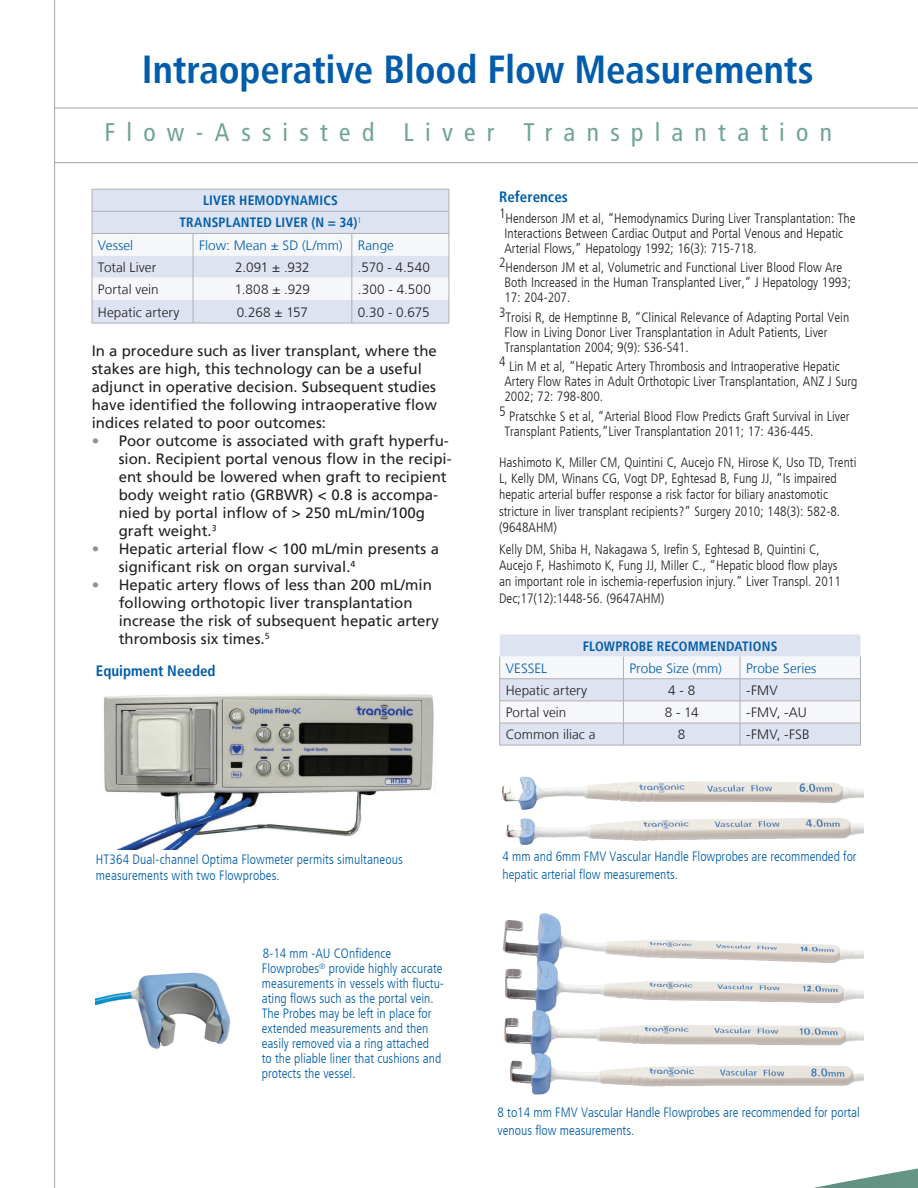
<style>
.page{position:relative;width:918px;height:1188px;background:#fff}
.page>*{position:absolute;margin:0;border:0;box-sizing:border-box;transform-origin:0 0}
.Subheading_Gray{font:700 condensed 39px "Frutiger LT";letter-spacing:-.005em;color:#015dab}
.Wide_Spaced_Green_Le{font:condensed 25.5px "Frutiger LT";letter-spacing:.445em;color:#71a492}
.t1{font:15px/18px "Frutiger LT";color:#231f20}
.t2{font:700 condensed 15px "Frutiger LT";color:#015dab}
.t3{font:300 condensed 13.5px/15px "Frutiger LT";color:#231f20}
.Captions_Green{font:300 condensed 13.5px/15px "Frutiger LT";color:#015dab}
.Cell_Style{font:300 13.5px "Frutiger LT";letter-spacing:.005em;color:#231f20}
.Table_Heading{font:700 condensed 13.5px "Frutiger LT";letter-spacing:.015em;color:#015dab}
.Cell_Style-2{font:300 13.5px "Frutiger LT";letter-spacing:.005em;color:#015dab}
.s1{color:#919295}
</style>
<div class="page">
<hr style="left:54px;top:107px;width:864px;height:2px;background:#aeafb3">
<hr style="left:54px;top:0;width:1px;height:1188px;background:#aeafb3">
<hr style="left:54px;top:162px;width:864px;height:1px;background:#aeafb3">
<img style="left:103px;top:694px;width:331px;height:156px">
<hr style="left:500px;top:745px;width:123px;height:1px;background:#aeafb3">
<hr style="left:623px;top:745px;width:117px;height:1px;background:#aeafb3">
<hr style="left:740px;top:745px;width:121px;height:1px;background:#aeafb3">
<svg style="left:499px;top:634px;width:362px;height:111px"></svg>
<hr style="left:500px;top:678px;width:123px;height:1px;background:#aeafb3">
<hr style="left:623px;top:678px;width:117px;height:1px;background:#aeafb3">
<hr style="left:740px;top:678px;width:121px;height:1px;background:#aeafb3">
<img style="left:96px;top:972px;width:134px;height:77px">
<img style="left:502px;top:913px;width:362px;height:181px">
<svg style="left:92px;top:189px;width:358px;height:134px"></svg>
<hr style="left:92px;top:323px;width:101px;height:1px;background:#aeafb3">
<hr style="left:193px;top:323px;width:159px;height:1px;background:#aeafb3">
<hr style="left:352px;top:323px;width:97px;height:1px;background:#aeafb3">
<img style="left:502px;top:776px;width:362px;height:69px">
<svg style="left:814px;top:1168px;width:104px;height:20px"></svg>
<p class="Subheading_Gray" style="left:142px;top:47px;width:673px">Intraoperative Blood Flow Measurements</p>
<p class="Wide_Spaced_Green_Le" style="left:104px;top:117px;width:729px">Flow-Assisted Liver Transplantation</p>
<p class="Table_Heading" style="left:203px;top:193px;width:136px">LIVER HEMODYNAMICS</p>
<p class="Table_Heading" style="left:180px;top:215px;width:183px">TRANSPLANTED LIVER (N = 34)<sup>1</sup></p>
<p class="Cell_Style-2" style="left:98px;top:237px;width:37px">Vessel</p>
<p class="Cell_Style-2" style="left:199px;top:237px;width:145px">Flow: Mean ± SD (L/mm)</p>
<p class="Cell_Style-2" style="left:358px;top:237px;width:38px">Range</p>
<p class="Cell_Style" style="left:98px;top:259px;width:60px">Total Liver</p>
<p class="Cell_Style" style="left:235px;top:259px;width:76px">2.091 ± .932</p>
<p class="Cell_Style" style="left:358px;top:259px;width:74px">.570 - 4.540</p>
<p class="Cell_Style" style="left:98px;top:282px;width:62px">Portal vein</p>
<p class="Cell_Style" style="left:235px;top:282px;width:77px">1.808 ± .929</p>
<p class="Cell_Style" style="left:358px;top:282px;width:75px">.300 - 4.500</p>
<p class="Cell_Style" style="left:98px;top:304px;width:83px">Hepatic artery</p>
<p class="Cell_Style" style="left:237px;top:304px;width:73px">0.268 ± 157</p>
<p class="Cell_Style" style="left:358px;top:304px;width:73px">0.30 - 0.675</p>
<p class="t1" style="left:92px;top:341px;width:347px">In a procedure such as liver transplant, where the stakes are high, this technology can be a useful adjunct in operative decision. Subsequent studies have identified the following intraoperative flow indices related to poor outcomes:</p>
<p class="t1" style="left:119px;top:431px;width:334px;text-indent:-27px"><span class="s1">•</span> Poor outcome is associated with graft hyperfu&shy;sion. Recipient portal venous flow in the recipi&shy;ent should be lowered when graft to recipient body weight ratio (GRBWR) &lt; 0.8 is accompa&shy;nied by portal inflow of &gt; 250 mL/min/100g graft weight.<sup>3</sup></p>
<p class="t1" style="left:119px;top:539px;width:322px;text-indent:-27px"><span class="s1">•</span> Hepatic arterial flow &lt; 100 mL/min presents a significant risk on organ survival.<sup>4</sup></p>
<p class="t1" style="left:119px;top:575px;width:322px;text-indent:-27px"><span class="s1">•</span> Hepatic artery flows of less than 200 mL/min following orthotopic liver transplantation increase the risk of subsequent hepatic artery thrombosis six times.<sup>5</sup></p>
<p class="t2" style="left:96px;top:662px;width:121px">Equipment Needed</p>
<p class="Captions_Green" style="left:96px;top:851px;width:309px;line-height:16.2px">HT364 Dual-channel Optima Flowmeter permits simultaneous measurements with two Flowprobes.</p>
<p class="Captions_Green" style="left:262px;top:946px;width:184px">8-14 mm -AU COnfidence<br>Flowprobes<sup>®</sup> provide highly accurate measurements in vessels with fluctu&shy;ating flows such as the portal vein.<br>The Probes may be left in place for extended measurements and then easily removed via a ring attached<br>to the pliable liner that cushions and protects the vessel.</p>
<p class="t2" style="left:499px;top:188px;width:70px">References</p>
<p class="t3" style="left:504px;top:211px;width:353px;text-indent:-5px">1Henderson JM et al, “Hemodynamics During Liver Transplantation: The<br>Interactions Between Cardiac Output and Portal Venous and Hepatic<br>Arterial Flows,” Hepatology 1992; 16(3): 715-718.</p>
<p class="t3" style="left:504px;top:260px;width:348px;text-indent:-5px">2Henderson JM et al, Volumetric and Functional Liver Blood Flow Are<br>Both Increased in the Human Transplanted Liver,” J Hepatology 1993;<br>17: 204-207.</p>
<p class="t3" style="left:504px;top:310px;width:346px;text-indent:-5px">3Troisi R, de Hemptinne B, “Clinical Relevance of Adapting Portal Vein<br>Flow in Living Donor Liver Transplantation in Adult Patients, Liver<br>Transplantation 2004; 9(9): S36-S41.</p>
<p class="t3" style="left:504px;top:359px;width:355px;text-indent:-5px">4 Lin M et al, “Hepatic Artery Thrombosis and Intraoperative Hepatic<br>Artery Flow Rates in Adult Orthotopic Liver Transplantation, ANZ J Surg<br>2002; 72: 798-800.</p>
<p class="t3" style="left:504px;top:409px;width:347px;text-indent:-5px">5 Pratschke S et al, “Arterial Blood Flow Predicts Graft Survival in Liver<br>Transplant Patients,”Liver Transplantation 2011; 17: 436-445.</p>
<p class="t3" style="left:499px;top:454px;width:359px;line-height:16.2px">Hashimoto K, Miller CM, Quintini C, Aucejo FN, Hirose K, Uso TD, Trenti L, Kelly DM, Winans CG, Vogt DP, Eghtesad B, Fung JJ, “Is impaired hepatic arterial buffer response a risk factor for biliary anastomotic stricture in liver transplant recipients?” Surgery 2010; 148(3): 582-8. (9648AHM)</p>
<p class="t3" style="left:499px;top:541px;width:343px;line-height:16.2px">Kelly DM, Shiba H, Nakagawa S, Irefin S, Eghtesad B, Quintini C, Aucejo F, Hashimoto K, Fung JJ, Miller C., “Hepatic blood flow plays an important role in ischemia-reperfusion injury.” Liver Transpl. 2011<br>Dec;17(12):1448-56. (9647AHM)</p>
<p class="Table_Heading" style="left:583px;top:638px;width:196px">FLOWPROBE RECOMMENDATIONS</p>
<p class="Cell_Style-2" style="left:506px;top:660px;width:43px">VESSEL</p>
<p class="Cell_Style-2" style="left:629px;top:660px;width:94px">Probe Size (mm)</p>
<p class="Cell_Style-2" style="left:746px;top:660px;width:72px">Probe Series</p>
<p class="Cell_Style" style="left:506px;top:683px;width:83px">Hepatic artery</p>
<p class="Cell_Style" style="left:668px;top:683px;width:29px">4 - 8</p>
<p class="Cell_Style" style="left:746px;top:683px;width:33px">-FMV</p>
<p class="Cell_Style" style="left:506px;top:705px;width:62px">Portal vein</p>
<p class="Cell_Style" style="left:665px;top:705px;width:35px">8 - 14</p>
<p class="Cell_Style" style="left:746px;top:705px;width:62px">-FMV, -AU</p>
<p class="Cell_Style" style="left:506px;top:727px;width:91px">Common iliac a</p>
<p class="Cell_Style" style="left:678px;top:727px;width:9px">8</p>
<p class="Cell_Style" style="left:746px;top:727px;width:65px">-FMV, -FSB</p>
<p class="Captions_Green" style="left:502px;top:848px;width:356px;line-height:18px">4 mm and 6mm FMV Vascular Handle Flowprobes are recommended for hepatic arterial flow measurements.</p>
<p class="Captions_Green" style="left:498px;top:1104px;width:364px;line-height:18px">8 to14 mm FMV Vascular Handle Flowprobes are recommended for portal venous flow measurements.</p>
</div>
